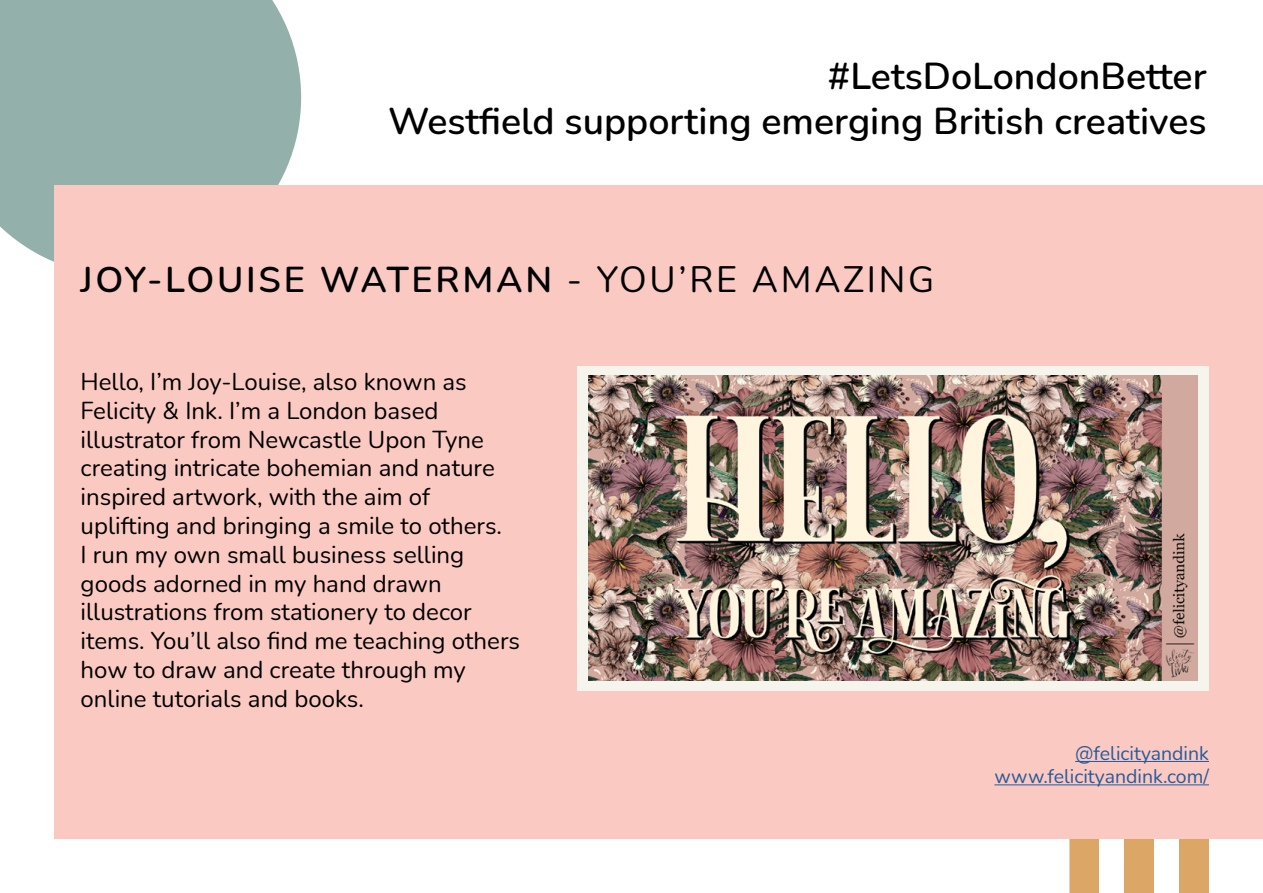
<style>
.page{position:relative;width:1263px;height:893px;background:#fff}
.page>*{position:absolute;margin:0;border:0;box-sizing:border-box;transform-origin:0 0}
.t1{font:600 37.5px/45px "Nunito";color:#000;text-align:right}
.t2{font:600 36px "Nunito";letter-spacing:.075em;color:#000}
.t3{font:24px/28.8px "Nunito";color:#000}
.t4{font:19.5px/23.4px "Nunito";color:#275b9b;text-align:right}
.s1{font-weight:400}
</style>
<div class="page">
<div style="left:1179px;top:558px;width:30px;height:335px;background:#dba666"></div>
<div style="left:1124px;top:558px;width:30px;height:335px;background:#dba666"></div>
<div style="left:1069px;top:558px;width:30px;height:335px;background:#dba666"></div>
<div style="left:0;top:0;width:301px;height:262px;background:#94b0ab"></div>
<div style="left:54px;top:185px;width:1209px;height:654px;background:#fac9c2"></div>
<div style="left:577px;top:366px;width:632px;height:324px;background:#f5f5ed"></div>
<img style="left:589px;top:376px;width:609px;height:304px">
<hr style="left:1075px;top:761px;width:134px;height:1px;background:#275b9b">
<hr style="left:994px;top:784px;width:215px;height:1px;background:#275b9b">
<h1 class="t1" style="left:388px;top:52px;width:820px">#LetsDoLondonBetter<br>Westfield supporting emerging British creatives</h1>
<h2 class="t2" style="left:81px;top:254px;width:855px">JOY-LOUISE WATERMAN <span class="s1">- YOU’RE AMAZING</span></h2>
<p class="t3" style="left:81px;top:366px;width:441px">Hello, I’m Joy-Louise, also known as Felicity &amp; Ink. I’m a London based illustrator from Newcastle Upon Tyne creating intricate bohemian and nature inspired artwork, with the aim of uplifting and bringing a smile to others.<br>I run my own small business selling goods adorned in my hand drawn illustrations from stationery to decor items. You’ll also find me teaching others how to draw and create through my online tutorials and books.</p>
<p class="t4" style="left:994px;top:741px;width:216px">@felicityandink www.felicityandink.com/</p>
</div>
